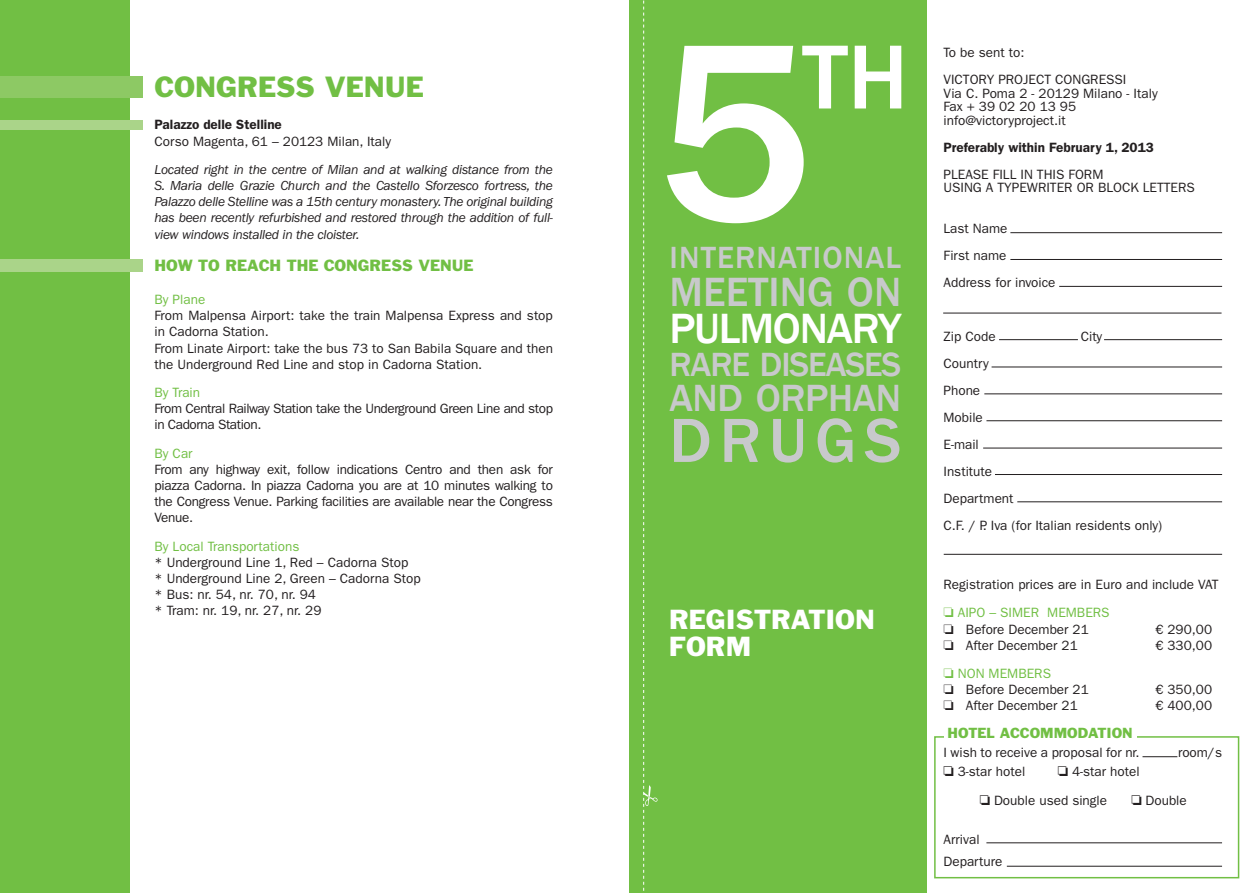
<style>
.page{position:relative;width:1259px;height:893px;background:#fff}
.page>*{position:absolute;margin:0;border:0;box-sizing:border-box;transform-origin:0 0}
.t1{font:500 64.5px "Franklin Gothic";letter-spacing:.125em;color:#c8c9cb}
.t2{font:500 43.5px "Franklin Gothic";letter-spacing:-.03em;color:#fff}
.t3{font:500 42px "Franklin Gothic";color:#c8c9cb}
.t4{font:500 39px "Franklin Gothic";letter-spacing:-.01em;color:#c8c9cb}
.t5{font:500 34.5px "Franklin Gothic";letter-spacing:-.03em;color:#c8c9cb}
.t6{font:500 31.5px "Franklin Gothic";letter-spacing:.035em;color:#c8c9cb}
.t7{font:27px "Franklin Gothic Std";color:#71bf44}
.t8{font:25.5px/27px "Franklin Gothic Std";color:#fff}
.t9{font:15px "Franklin Gothic Std";color:#71bf44}
.t10{font:13.5px/16.2px "ITC Franklin Gothic Std";color:#231f20}
.t11{font:italic 13.5px/16.2px "ITC Franklin Gothic Std";letter-spacing:-.02em;color:#231f20;text-align:justify}
.t12{font:13.5px/16.2px "ITC Franklin Gothic Std";letter-spacing:-.03em;color:#231f20}
.t13{font:13.5px "ITC Franklin Gothic Std";color:#71bf44}
.t14{font:600 13.5px "ITC Franklin Gothic Std";color:#231f20}
.t15{font:13.5px "Franklin Gothic Std";color:#71bf44}
</style>
<div class="page">
<div style="left:629px;top:0;width:298px;height:893px;background:#71bf44"></div>
<svg style="left:643px;top:0;width:14px;height:891px"></svg>
<hr style="left:1010px;top:232px;width:212px;height:1px;background:#231f20">
<hr style="left:1010px;top:259px;width:212px;height:1px;background:#231f20">
<hr style="left:1059px;top:286px;width:163px;height:1px;background:#231f20">
<hr style="left:999px;top:339px;width:79px;height:1px;background:#231f20">
<hr style="left:1104px;top:339px;width:118px;height:1px;background:#231f20">
<hr style="left:991px;top:367px;width:231px;height:1px;background:#231f20">
<hr style="left:984px;top:394px;width:238px;height:1px;background:#231f20">
<hr style="left:986px;top:420px;width:236px;height:1px;background:#231f20">
<hr style="left:983px;top:448px;width:239px;height:1px;background:#231f20">
<hr style="left:995px;top:474px;width:227px;height:1px;background:#231f20">
<hr style="left:1017px;top:502px;width:205px;height:1px;background:#231f20">
<hr style="left:943px;top:554px;width:279px;height:1px;background:#231f20">
<hr style="left:943px;top:313px;width:278px;height:1px;background:#231f20">
<svg style="left:667px;top:46px;width:234px;height:177px"></svg>
<div style="left:0;top:0;width:129px;height:893px;background:#71bf44"></div>
<div style="left:0;top:77px;width:143px;height:21px;background:#8dc964"></div>
<div style="left:0;top:259px;width:143px;height:13px;background:#aad489"></div>
<div style="left:0;top:120px;width:143px;height:10px;background:#aad489"></div>
<div style="left:934px;top:736px;width:305px;height:142px;border:2px solid #71bf44"></div>
<div style="left:943px;top:728px;width:193px;height:15px;background:#fff"></div>
<hr style="left:986px;top:842px;width:236px;height:1px;background:#231f20">
<hr style="left:1007px;top:866px;width:215px;height:1px;background:#231f20">
<hr style="left:1142px;top:756px;width:35px;height:1px;background:#231f20">
<p class="t7" style="left:154px;top:70px;width:271px">CONGRESS VENUE</p>
<p class="t14" style="left:154px;top:117px;width:129px">Palazzo delle Stelline</p>
<p class="t10" style="left:154px;top:133px;width:238px">Corso Magenta, 61 – 20123 Milan, Italy</p>
<p class="t11" style="left:154px;top:161px;width:400px">Located right in the centre of Milan and at walking distance from the S. Maria delle Grazie Church and the Castello Sforzesco fortress, the Palazzo delle Stelline was a 15th century monastery. The original building has been recently refurbished and restored through the addition of full&shy;view windows installed in the cloister.</p>
<p class="t9" style="left:154px;top:256px;width:320px">HOW TO REACH THE CONGRESS VENUE</p>
<p class="t13" style="left:154px;top:292px;width:52px">By Plane</p>
<p class="t10" style="left:154px;top:308px;width:400px">From Malpensa Airport: take the train Malpensa Express and stop in Cadorna Station.</p>
<p class="t10" style="left:154px;top:340px;width:400px">From Linate Airport: take the bus 73 to San Babila Square and then the Underground Red Line and stop in Cadorna Station.</p>
<p class="t13" style="left:154px;top:385px;width:47px">By Train</p>
<p class="t12" style="left:154px;top:401px;width:400px">From Central Railway Station take the Underground Green Line and stop in Cadorna Station.</p>
<p class="t13" style="left:154px;top:445px;width:40px">By Car</p>
<p class="t10" style="left:154px;top:461px;width:400px;text-align:justify">From any highway exit, follow indications Centro and then ask for piazza Cadorna. In piazza Cadorna you are at 10 minutes walking to the Congress Venue. Parking facilities are available near the Congress Venue.</p>
<p class="t13" style="left:154px;top:538px;width:146px">By Local Transportations</p>
<p class="t10" style="left:154px;top:554px;width:255px">* Underground Line 1, Red – Cadorna Stop</p>
<p class="t10" style="left:154px;top:570px;width:268px">* Underground Line 2, Green – Cadorna Stop</p>
<p class="t10" style="left:154px;top:587px;width:163px">* Bus: nr. 54, nr. 70, nr. 94</p>
<p class="t10" style="left:154px;top:603px;width:168px">* Tram: nr. 19, nr. 27, nr. 29</p>
<p class="t6" style="left:669px;top:238px;width:233px">INTERNATIONAL</p>
<p class="t3" style="left:669px;top:266px;width:233px">MEETING ON</p>
<p class="t2" style="left:669px;top:302px;width:233px">PULMONARY</p>
<p class="t5" style="left:669px;top:344px;width:233px">RARE DISEASES</p>
<p class="t4" style="left:669px;top:374px;width:233px">AND ORPHAN</p>
<p class="t1" style="left:669px;top:400px;width:233px">DRUGS</p>
<p class="t8" style="left:669px;top:605px;width:207px">REGISTRATION<br>FORM</p>
<p class="t10" style="left:943px;top:45px;width:82px">To be sent to:</p>
<p class="t10" style="left:943px;top:72px;width:184px">VICTORY PROJECT CONGRESSI</p>
<p class="t10" style="left:943px;top:85px;width:216px">Via C. Poma 2 - 20129 Milano - Italy</p>
<p class="t10" style="left:943px;top:99px;width:134px">Fax + 39 02 20 13 95</p>
<p class="t10" style="left:943px;top:112px;width:124px">info@victoryproject.it</p>
<p class="t14" style="left:943px;top:139px;width:212px">Preferably within February 1, 2013</p>
<p class="t10" style="left:943px;top:166px;width:161px">PLEASE FILL IN THIS FORM</p>
<p class="t10" style="left:943px;top:180px;width:253px">USING A TYPEWRITER OR BLOCK LETTERS</p>
<p class="t10" style="left:943px;top:220px;width:65px">Last Name</p>
<p class="t10" style="left:943px;top:247px;width:64px">First name</p>
<p class="t10" style="left:943px;top:274px;width:114px">Address for invoice</p>
<p class="t10" style="left:943px;top:328px;width:54px">Zip Code</p>
<p class="t10" style="left:1080px;top:328px;width:23px">City</p>
<p class="t10" style="left:943px;top:355px;width:47px">Country</p>
<p class="t10" style="left:943px;top:382px;width:38px">Phone</p>
<p class="t10" style="left:943px;top:409px;width:41px">Mobile</p>
<p class="t10" style="left:943px;top:436px;width:37px">E-mail</p>
<p class="t10" style="left:943px;top:463px;width:50px">Institute</p>
<p class="t10" style="left:943px;top:490px;width:72px">Department</p>
<p class="t10" style="left:943px;top:517px;width:220px">C.F. / P. Iva (for Italian residents only)</p>
<p class="t10" style="left:943px;top:577px;width:276px">Registration prices are in Euro and include VAT</p>
<p class="t13" style="left:943px;top:605px;width:168px">❏ AIPO – SIMER MEMBERS</p>
<p class="t10" style="left:943px;top:621px;width:147px">❏ Before December 21</p>
<p class="t10" style="left:1155px;top:621px;width:58px">€ 290,00</p>
<p class="t10" style="left:943px;top:637px;width:136px">❏ After December 21</p>
<p class="t10" style="left:1155px;top:637px;width:58px">€ 330,00</p>
<p class="t13" style="left:943px;top:666px;width:109px">❏ NON MEMBERS</p>
<p class="t10" style="left:943px;top:682px;width:147px">❏ Before December 21</p>
<p class="t10" style="left:1155px;top:682px;width:58px">€ 350,00</p>
<p class="t10" style="left:943px;top:698px;width:136px">❏ After December 21</p>
<p class="t10" style="left:1155px;top:698px;width:58px">€ 400,00</p>
<p class="t10" style="left:943px;top:744px;width:198px">I wish to receive a proposal for nr.</p>
<p class="t10" style="left:1178px;top:744px;width:46px">room/s</p>
<p class="t10" style="left:958px;top:764px;width:69px">3-star hotel</p>
<p class="t10" style="left:1072px;top:764px;width:69px">4-star hotel</p>
<p class="t10" style="left:994px;top:792px;width:115px">Double used single</p>
<p class="t10" style="left:1145px;top:792px;width:43px">Double</p>
<p class="t10" style="left:943px;top:831px;width:38px">Arrival</p>
<p class="t10" style="left:943px;top:854px;width:60px">Departure</p>
<p class="t15" style="left:947px;top:724px;width:187px">HOTEL ACCOMMODATION</p>
</div>
